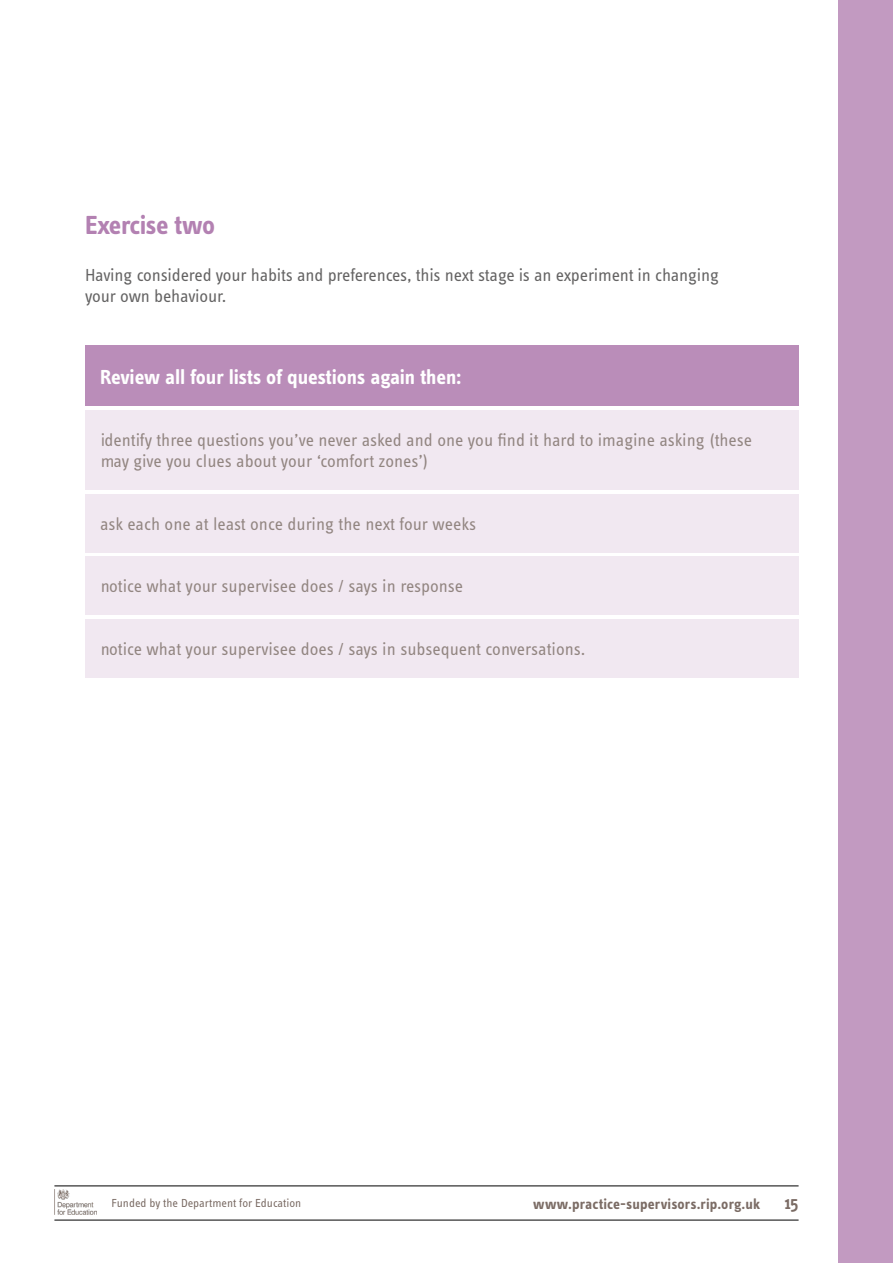
<style>
.page{position:relative;width:893px;height:1263px;background:#fff}
.page>*{position:absolute;margin:0;border:0;box-sizing:border-box;transform-origin:0 0}
.t1{font:700 27px "Info Text Pro";letter-spacing:-.02em;color:#b381b2}
.t2{font:700 21px "Info Text Pro";letter-spacing:-.005em;color:#fff}
.t3{font:18px/21.6px "Info Text Pro";color:#877a74}
.t4{font:18px/21.6px "Info Text Pro";letter-spacing:-.01em;color:#646363}
.t5{font:600 18px "Info Text Pro";color:#7a6b64}
.t6{font:700 15px "Info Text Pro";letter-spacing:.01em;color:#7b6c65}
.t7{font:12px "Info Text Pro";color:#7a6b64}
</style>
<div class="page">
<div style="left:838px;top:0;width:55px;height:1263px;background:#c29ac1"></div>
<hr style="left:54px;top:1220px;width:745px;height:1px;background:#000">
<hr style="left:54px;top:1185px;width:745px;height:1px;background:#000">
<img style="left:54px;top:1190px;width:42px;height:25px">
<div style="left:85px;top:346px;width:714px;height:60px;background:#ba8db9"></div>
<div style="left:85px;top:410px;width:714px;height:80px;background:#f0e6f0"></div>
<div style="left:85px;top:557px;width:714px;height:58px;background:#f0e6f0"></div>
<div style="left:85px;top:494px;width:714px;height:58px;background:#f0e6f0"></div>
<div style="left:85px;top:619px;width:714px;height:59px;background:#f0e6f0"></div>
<h1 class="t1" style="left:85px;top:209px;width:131px">Exercise two</h1>
<p class="t4" style="left:85px;top:264px;width:635px">Having considered your habits and preferences, this next stage is an experiment in changing your own behaviour.</p>
<p class="t2" style="left:100px;top:364px;width:363px">Review all four lists of questions again then:</p>
<p class="t3" style="left:100px;top:428px;width:653px">identify three questions you’ve never asked and one you find it hard to imagine asking (these may give you clues about your ‘comfort zones’)</p>
<p class="t3" style="left:100px;top:512px;width:378px">ask each one at least once during the next four weeks</p>
<p class="t3" style="left:100px;top:575px;width:365px">notice what your supervisee does / says in response</p>
<p class="t3" style="left:100px;top:638px;width:487px">notice what your supervisee does / says in subsequent conversations.</p>
<p class="t7" style="left:111px;top:1196px;width:191px">Funded by the Department for Education</p>
<p class="t6" style="left:533px;top:1195px;width:228px">www.practice-supervisors.rip.org.uk</p>
<p class="t5" style="left:784px;top:1192px;width:16px">15</p>
</div>
